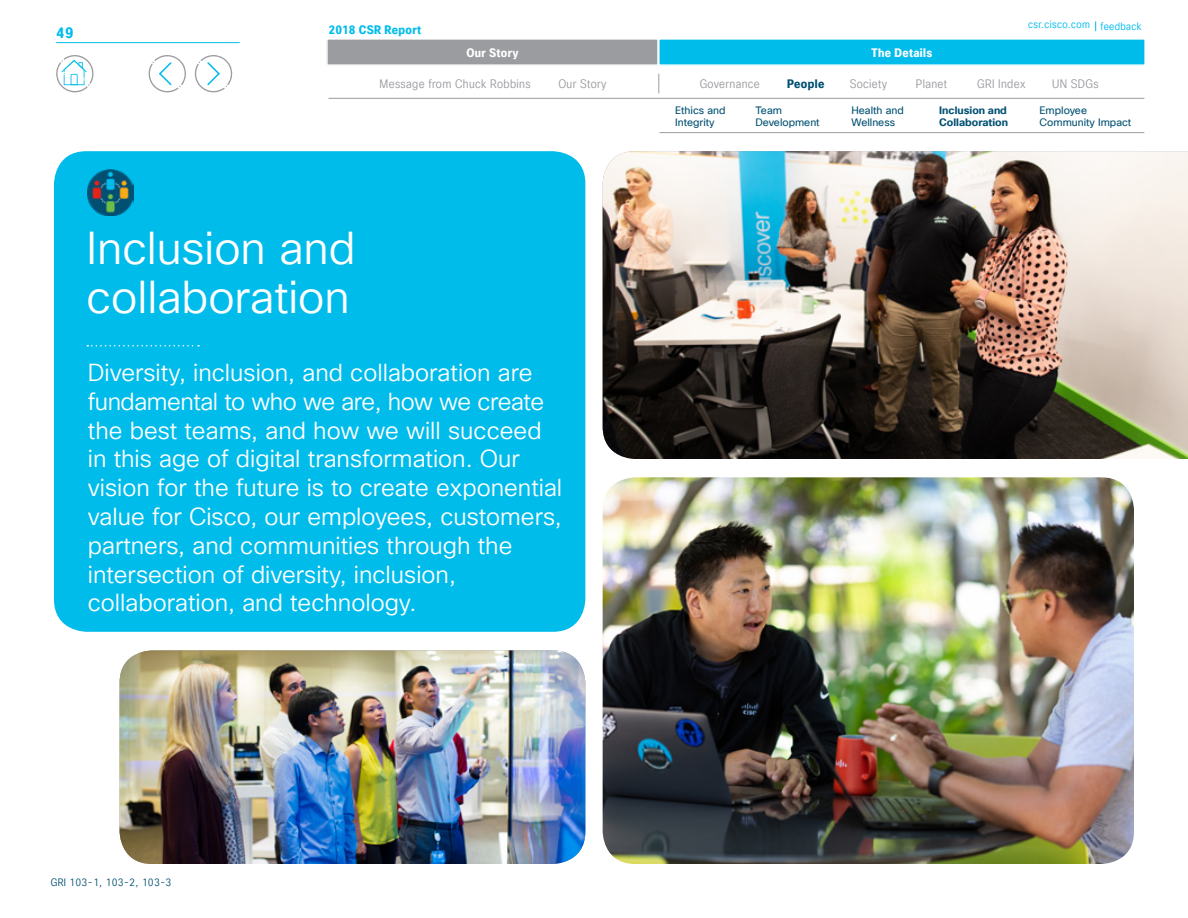
<style>
.page{position:relative;width:1188px;height:918px;background:#fff}
.page>*{position:absolute;margin:0;border:0;box-sizing:border-box;transform-origin:0 0}
.t1{font:45px/49.5px "Cisco Sans TT Light";color:#fff}
.t2{font:24px/28.8px "Cisco Sans TT Light";color:#fff}
.t3{font:700 condensed 15px "Cisco Sans TT";color:#00bceb}
.t4{font:300 12px "Cisco Sans TT Condensed";letter-spacing:.03em;color:#9b9ca0}
.t5{font:700 condensed 12px "Cisco Sans TT";letter-spacing:.03em;color:#fff}
.t6{font:700 condensed 12px "Cisco Sans TT";letter-spacing:.03em;color:#00bceb}
.t7{font:700 condensed 12px "Cisco Sans TT";letter-spacing:.03em;color:#005072}
.t8{font:10.5px/12.6px "Cisco Sans TT";color:#005072}
.t9{font:700 10.5px/12.6px "Cisco Sans TT";color:#005072}
.t10{font:300 10.5px "Cisco Sans TT Condensed";letter-spacing:.03em;color:#00bceb}
.t11{font:300 10.5px "Cisco Sans TT Condensed";letter-spacing:.03em;color:#005072}
</style>
<div class="page">
<svg style="left:148px;top:55px;width:38px;height:38px"></svg>
<svg style="left:194px;top:55px;width:39px;height:38px"></svg>
<img style="left:603px;top:477px;width:531px;height:387px">
<div style="left:54px;top:151px;width:531px;height:481px;background:#00bceb;border-radius:32px"></div>
<svg style="left:87px;top:345px;width:112px;height:2px"></svg>
<img style="left:603px;top:151px;width:585px;height:308px">
<img style="left:88px;top:170px;width:45px;height:45px">
<img style="left:120px;top:650px;width:465px;height:214px">
<hr style="left:660px;top:132px;width:484px;height:1px;background:#9b9ca0">
<div style="left:327px;top:39px;width:331px;height:26px;background:#9b9ca0"></div>
<div style="left:326px;top:38px;width:333px;height:28px;border:2px solid #fff"></div>
<div style="left:659px;top:39px;width:486px;height:26px;background:#00bceb"></div>
<div style="left:658px;top:38px;width:488px;height:28px;border:2px solid #fff"></div>
<svg style="left:56px;top:55px;width:38px;height:38px"></svg>
<hr style="left:56px;top:42px;width:184px;height:1px;background:#00bceb">
<hr style="left:328px;top:98px;width:816px;height:1px;background:#9b9ca0">
<svg style="left:659px;top:74px;width:1px;height:19px"></svg>
<p class="t3" style="left:56px;top:23px;width:19px">49</p>
<p class="t6" style="left:328px;top:22px;width:94px">2018 CSR Report</p>
<p class="t5" style="left:466px;top:45px;width:54px">Our Story</p>
<p class="t5" style="left:872px;top:45px;width:62px">The Details</p>
<p class="t10" style="left:1028px;top:18px;width:115px">csr.cisco.com feedback</p>
<p class="t4" style="left:380px;top:76px;width:153px">Message from Chuck Robbins</p>
<p class="t4" style="left:558px;top:76px;width:50px">Our Story</p>
<p class="t4" style="left:700px;top:76px;width:62px">Governance</p>
<p class="t7" style="left:787px;top:76px;width:39px">People</p>
<p class="t4" style="left:850px;top:76px;width:39px">Society</p>
<p class="t4" style="left:916px;top:76px;width:33px">Planet</p>
<p class="t4" style="left:977px;top:76px;width:50px">GRI Index</p>
<p class="t4" style="left:1052px;top:76px;width:48px">UN SDGs</p>
<h1 class="t1" style="left:87px;top:225px;width:270px">Inclusion and collaboration</h1>
<p class="t2" style="left:88px;top:359px;width:476px">Diversity, inclusion, and collaboration are fundamental to who we are, how we create the best teams, and how we will succeed in this age of digital transformation. Our vision for the future is to create exponential value for Cisco, our employees, customers, partners, and communities through the intersection of diversity, inclusion, collaboration, and technology.</p>
<p class="t11" style="left:51px;top:876px;width:122px">GRI 103-1, 103-2, 103-3</p>
<p class="t8" style="left:675px;top:104px;width:52px">Ethics and<br>Integrity</p>
<p class="t8" style="left:851px;top:104px;width:54px">Health and<br>Wellness</p>
<p class="t8" style="left:1040px;top:104px;width:93px">Employee<br>Community Impact</p>
<p class="t8" style="left:755px;top:104px;width:66px">Team<br>Development</p>
<p class="t9" style="left:939px;top:104px;width:70px">Inclusion and<br>Collaboration</p>
</div>
